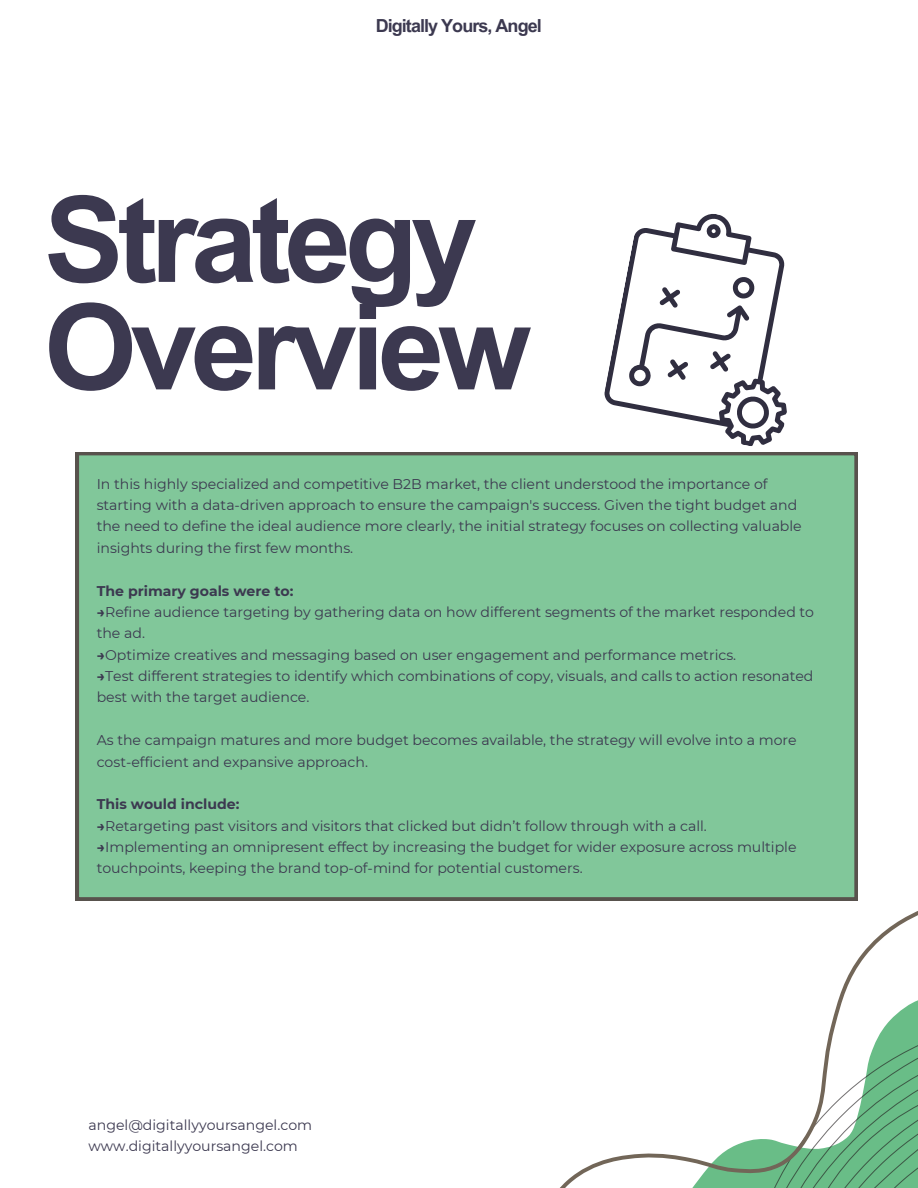
<style>
.page{position:relative;width:918px;height:1188px;background:#fff}
.page>*{position:absolute;margin:0;border:0;box-sizing:border-box;transform-origin:0 0}
.t1{font:700 119.4px/107.6px "Arial MT Pro";letter-spacing:-.055em;color:#3c3950}
.t2{font:700 18px "Arial MT Pro";letter-spacing:-.055em;color:#3c3950}
.t3{font:14.1px/21.3px "Montserrat";color:#3c3950}
.t4{font:700 14.1px "Montserrat";color:#3c3950}
.s1{font-weight:700}
</style>
<div class="page">
<div style="left:76px;top:452px;width:782px;height:449px;background:#81c79a"></div>
<svg style="left:560px;top:911px;width:358px;height:277px"></svg>
<svg style="left:604px;top:214px;width:183px;height:232px"></svg>
<svg style="left:627px;top:275px;width:145px;height:156px"></svg>
<p class="t2" style="left:376px;top:19px;width:168px">Digitally Yours, Angel</p>
<p class="t1" style="left:44px;top:201px;width:488px">Strategy<br>Overview</p>
<h2 class="t3" style="left:97px;top:473px;width:707px">In this highly specialized and competitive B2B market, the client understood the importance of starting with a data-driven approach to ensure the campaign's success. Given the tight budget and the need to define the ideal audience more clearly, the initial strategy focuses on collecting valuable insights during the first few months.</h2>
<h1 class="t4" style="left:97px;top:582px;width:198px">The primary goals were to:</h1>
<p class="t3" style="left:97px;top:601px;width:719px"><span class="s1">→</span>Refine audience targeting by gathering data on how different segments of the market responded to the ad.</p>
<p class="t3" style="left:97px;top:644px;width:641px"><span class="s1">→</span>Optimize creatives and messaging based on user engagement and performance metrics.</p>
<p class="t3" style="left:97px;top:665px;width:718px"><span class="s1">→</span>Test different strategies to identify which combinations of copy, visuals, and calls to action resonated best with the target audience.</p>
<p class="t3" style="left:97px;top:729px;width:701px">As the campaign matures and more budget becomes available, the strategy will evolve into a more cost-efficient and expansive approach.</p>
<p class="t4" style="left:97px;top:796px;width:144px">This would include:</p>
<p class="t3" style="left:97px;top:815px;width:612px"><span class="s1">→</span>Retargeting past visitors and visitors that clicked but didn’t follow through with a call.</p>
<p class="t3" style="left:97px;top:836px;width:701px"><span class="s1">→</span>Implementing an omnipresent effect by increasing the budget for wider exposure across multiple touchpoints, keeping the brand top-of-mind for potential customers.</p>
<p class="t3" style="left:88px;top:1114px;width:225px">angel@digitallyyoursangel.com</p>
<p class="t3" style="left:88px;top:1135px;width:211px">www.digitallyyoursangel.com</p>
</div>
